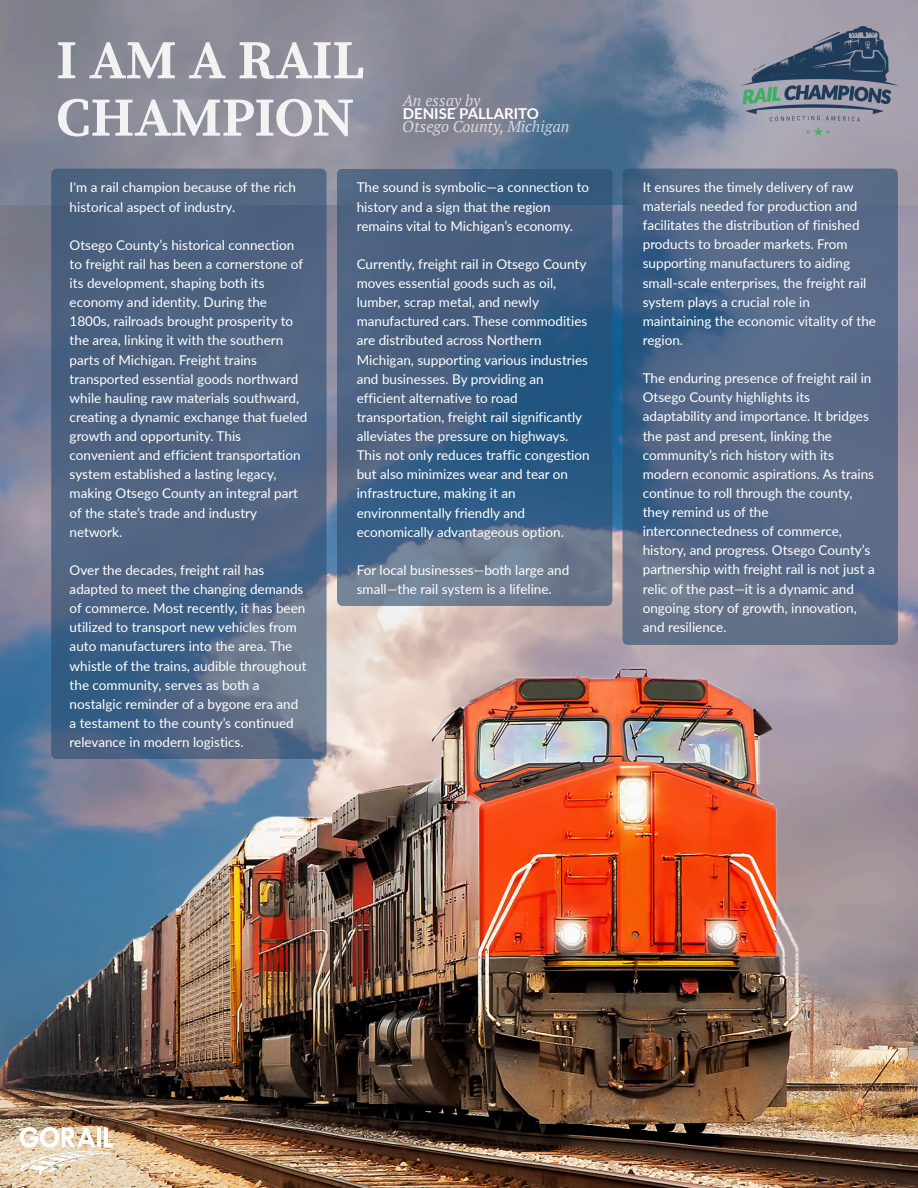
<style>
.page{position:relative;width:918px;height:1188px;background:#fff}
.page>*{position:absolute;margin:0;border:0;box-sizing:border-box;transform-origin:0 0}
.t1{font:700 55.05px/57.3px "Source Serif Pro";color:#fff}
.t2{font:italic 15.75px "PT Serif";color:#fff}
.t3{font:700 15px "Lato";color:#fff}
.t4{font:13.5px/19.2px "Lato";color:#fff}
</style>
<div class="page">
<img style="left:0;top:0;width:918px;height:206px">
<img style="left:742px;top:27px;width:156px;height:109px">
<img style="left:0;top:206px;width:918px;height:982px">
<svg style="left:51px;top:169px;width:276px;height:590px;background:#4e6583"></svg>
<svg style="left:337px;top:169px;width:275px;height:437px;background:#446283"></svg>
<svg style="left:623px;top:169px;width:275px;height:476px;background:#556987"></svg>
<img style="left:19px;top:1128px;width:101px;height:46px">
<h1 class="t1" style="left:56px;top:34px;width:310px">I AM A RAIL<br>CHAMPION</h1>
<p class="t2" style="left:403px;top:90px;width:79px">An essay by</p>
<h1 class="t3" style="left:403px;top:104px;width:138px">DENISE PALLARITO</h1>
<p class="t2" style="left:403px;top:116px;width:168px">Otsego County, Michigan</p>
<h3 class="t4" style="left:70px;top:178px;width:228px">I'm a rail champion because of the rich historical aspect of industry.</h3>
<h2 class="t4" style="left:70px;top:235px;width:239px">Otsego County’s historical connection to freight rail has been a cornerstone of its development, shaping both its economy and identity. During the 1800s, railroads brought prosperity to the area, linking it with the southern parts of Michigan. Freight trains transported essential goods northward while hauling raw materials southward, creating a dynamic exchange that fueled growth and opportunity. This convenient and efficient transportation system established a lasting legacy, making Otsego County an integral part of the state’s trade and industry network.</h2>
<h3 class="t4" style="left:70px;top:560px;width:238px">Over the decades, freight rail has adapted to meet the changing demands of commerce. Most recently, it has been utilized to transport new vehicles from auto manufacturers into the area. The whistle of the trains, audible throughout the community, serves as both a nostalgic reminder of a bygone era and a testament to the county’s continued relevance in modern logistics.</h3>
<p class="t4" style="left:357px;top:178px;width:234px">The sound is symbolic—a connection to history and a sign that the region remains vital to Michigan’s economy.</p>
<p class="t4" style="left:357px;top:254px;width:234px">Currently, freight rail in Otsego County moves essential goods such as oil, lumber, scrap metal, and newly manufactured cars. These commodities are distributed across Northern Michigan, supporting various industries and businesses. By providing an efficient alternative to road transportation, freight rail significantly alleviates the pressure on highways.<br>This not only reduces traffic congestion but also minimizes wear and tear on infrastructure, making it an environmentally friendly and economically advantageous option.</p>
<p class="t4" style="left:357px;top:560px;width:214px">For local businesses—both large and small—the rail system is a lifeline.</p>
<p class="t4" style="left:643px;top:177px;width:235px">It ensures the timely delivery of raw materials needed for production and facilitates the distribution of finished products to broader markets. From supporting manufacturers to aiding small-scale enterprises, the freight rail system plays a crucial role in maintaining the economic vitality of the region.</p>
<p class="t4" style="left:643px;top:368px;width:234px">The enduring presence of freight rail in Otsego County highlights its adaptability and importance. It bridges the past and present, linking the community’s rich history with its modern economic aspirations. As trains continue to roll through the county, they remind us of the interconnectedness of commerce, history, and progress. Otsego County’s partnership with freight rail is not just a relic of the past—it is a dynamic and ongoing story of growth, innovation, and resilience.</p>
</div>
